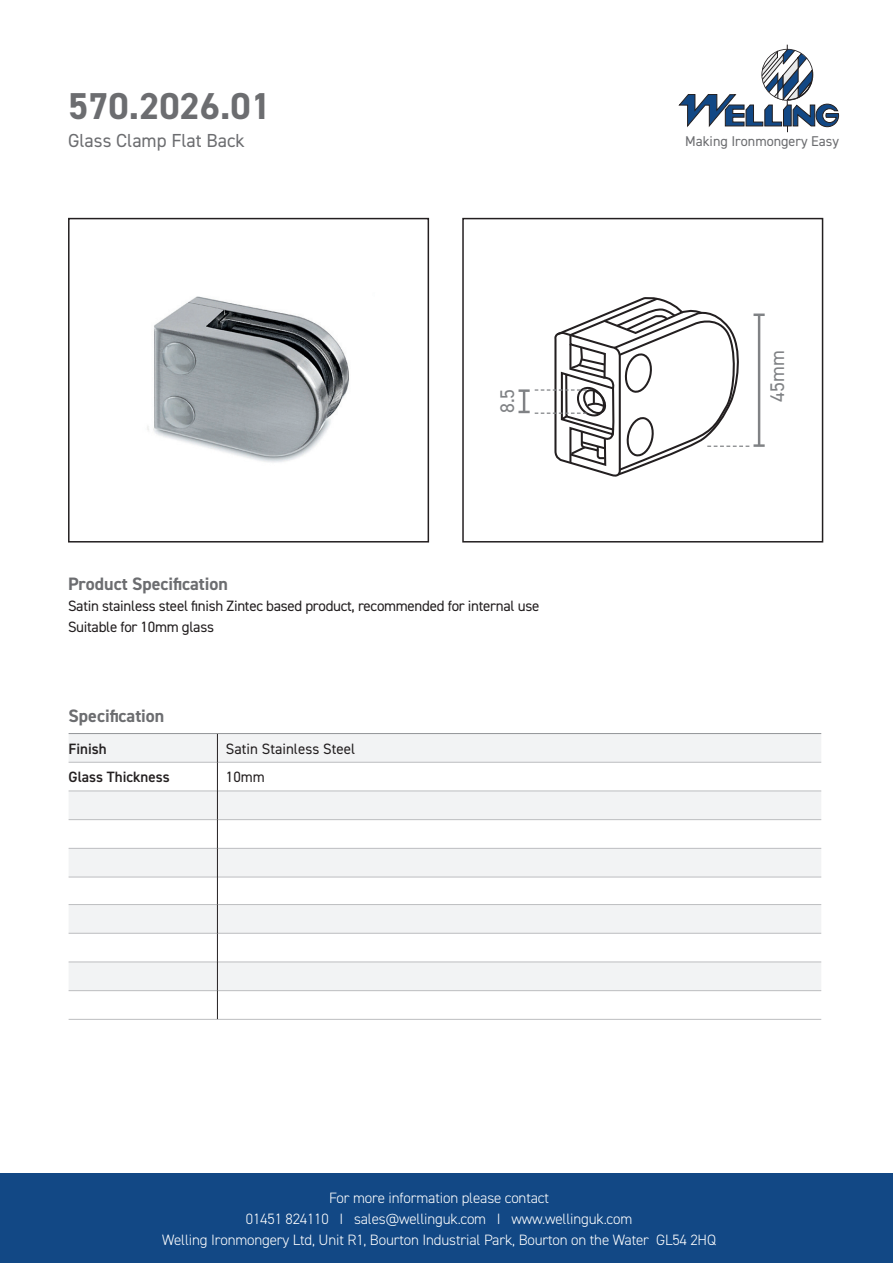
<style>
.page{position:relative;width:893px;height:1263px;background:#fff}
.page>*{position:absolute;margin:0;border:0;box-sizing:border-box;transform-origin:0 0}
.t1{font:700 37.5px "DIN2014";color:#6c6d70}
.t2{font:19.8px "DIN2014";color:#808285}
.t3{font:18.9px "DIN2014";color:#6c6d70}
.t4{font:700 18px "DIN2014";color:#6c6d70}
.t5{font:300 15px/21px "DIN2014";letter-spacing:-.01em;color:#fff;text-align:center}
.t6{font:15px/21px "DIN2014";letter-spacing:-.02em;color:#231f20}
.t7{font:600 15px "DIN2014";color:#231f20}
.t8{font:15px "DIN2014";color:#231f20}
.t9{font:14.1px "DIN2014";color:#6c6d70}
</style>
<div class="page">
<div style="left:0;top:1174px;width:893px;height:89px;background:#124885"></div>
<svg style="left:678px;top:45px;width:161px;height:87px"></svg>
<div style="left:68px;top:218px;width:361px;height:324px;border:2px solid #231f20"></div>
<div style="left:462px;top:218px;width:361px;height:324px;border:2px solid #231f20"></div>
<svg style="left:69px;top:734px;width:752px;height:256px;fill:#f2f3f4"></svg>
<hr style="left:69px;top:733px;width:148px;height:1px;background:#939598">
<hr style="left:217px;top:733px;width:604px;height:1px;background:#939598">
<hr style="left:69px;top:762px;width:148px;height:1px;background:#bcbdc0">
<hr style="left:218px;top:762px;width:603px;height:1px;background:#bcbdc0">
<hr style="left:69px;top:791px;width:148px;height:1px;background:#bcbdc0">
<hr style="left:218px;top:791px;width:603px;height:1px;background:#bcbdc0">
<hr style="left:69px;top:819px;width:148px;height:1px;background:#bcbdc0">
<hr style="left:218px;top:819px;width:603px;height:1px;background:#bcbdc0">
<hr style="left:69px;top:848px;width:148px;height:1px;background:#bcbdc0">
<hr style="left:218px;top:848px;width:603px;height:1px;background:#bcbdc0">
<hr style="left:69px;top:877px;width:148px;height:1px;background:#bcbdc0">
<hr style="left:218px;top:877px;width:603px;height:1px;background:#bcbdc0">
<hr style="left:69px;top:904px;width:148px;height:1px;background:#bcbdc0">
<hr style="left:218px;top:904px;width:603px;height:1px;background:#bcbdc0">
<hr style="left:69px;top:933px;width:148px;height:1px;background:#bcbdc0">
<hr style="left:218px;top:933px;width:603px;height:1px;background:#bcbdc0">
<hr style="left:69px;top:962px;width:148px;height:1px;background:#bcbdc0">
<hr style="left:218px;top:962px;width:603px;height:1px;background:#bcbdc0">
<hr style="left:69px;top:990px;width:148px;height:1px;background:#bcbdc0">
<hr style="left:218px;top:990px;width:603px;height:1px;background:#bcbdc0">
<hr style="left:69px;top:1019px;width:148px;height:1px;background:#bcbdc0">
<hr style="left:217px;top:1019px;width:604px;height:1px;background:#bcbdc0">
<svg style="left:217px;top:734px;width:1px;height:285px"></svg>
<img style="left:147px;top:296px;width:202px;height:167px">
<svg style="left:518px;top:297px;width:247px;height:180px"></svg>
<p class="t1" style="left:68px;top:81px;width:204px">570.2026.01</p>
<p class="t3" style="left:68px;top:128px;width:178px">Glass Clamp Flat Back</p>
<p class="t2" style="left:495px;top:413px;width:26px;rotate:-90deg">8.5</p>
<p class="t4" style="left:68px;top:572px;width:161px">Product Specification</p>
<p class="t6" style="left:68px;top:595px;width:473px">Satin stainless steel finish Zintec based product, recommended for internal use<br>Suitable for 10mm glass</p>
<p class="t4" style="left:69px;top:704px;width:97px">Specification</p>
<p class="t7" style="left:69px;top:739px;width:40px">Finish</p>
<p class="t8" style="left:226px;top:739px;width:131px">Satin Stainless Steel</p>
<p class="t7" style="left:69px;top:767px;width:103px">Glass Thickness</p>
<p class="t6" style="left:226px;top:766px;width:41px">10mm</p>
<p class="t9" style="left:685px;top:132px;width:155px">Making Ironmongery Easy</p>
<p class="t2" style="left:765px;top:402px;width:53px;rotate:-90deg">45mm</p>
<p class="t5" style="left:162px;top:1187px;width:555px">For more information please contact<br>01451 824110 I sales@wellinguk.com I www.wellinguk.com<br>Welling Ironmongery Ltd, Unit R1, Bourton Industrial Park, Bourton on the Water GL54 2HQ</p>
</div>
